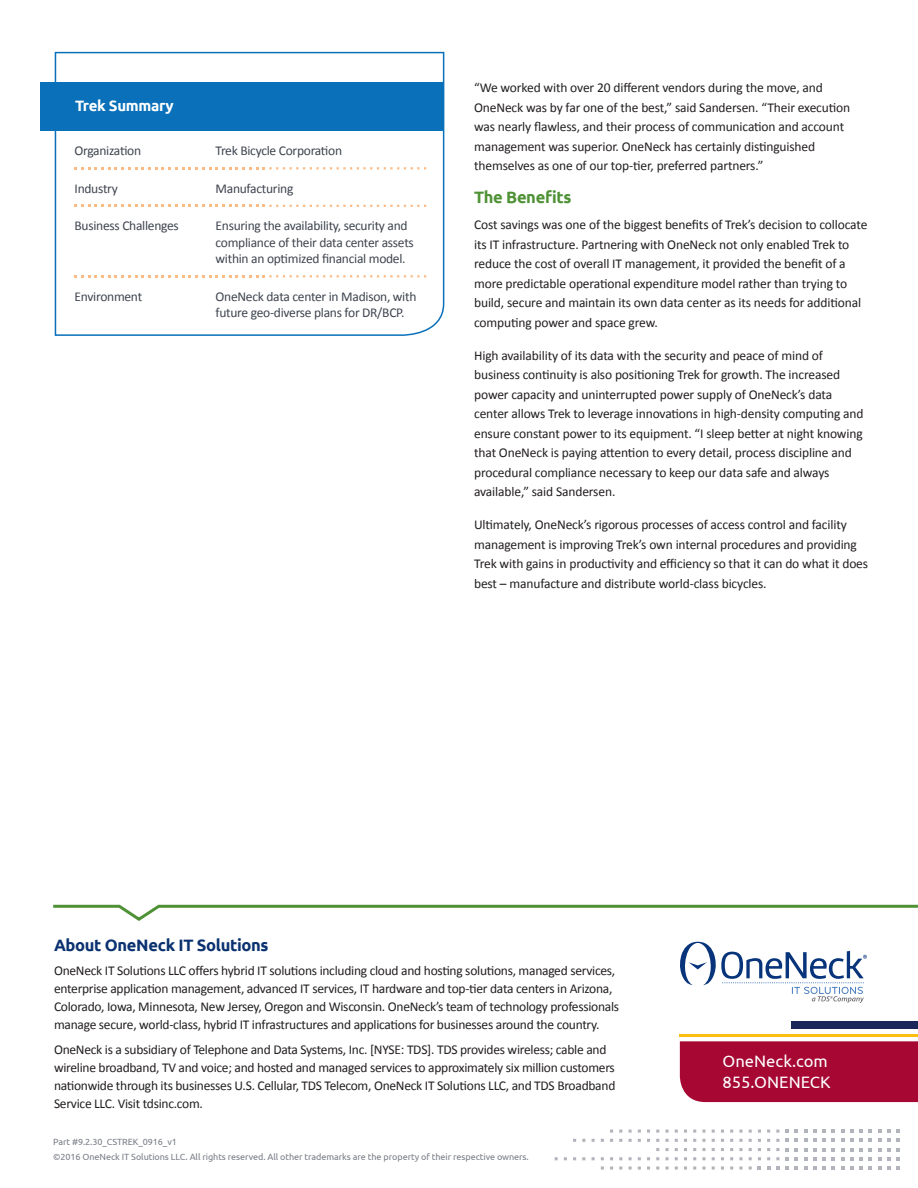
<style>
.page{position:relative;width:918px;height:1188px;background:#fff}
.page>*{position:absolute;margin:0;border:0;box-sizing:border-box;transform-origin:0 0}
.t1{font:700 16.5px "Ubuntu";letter-spacing:-.02em;color:#0b3270}
.t2{font:16.5px/21px "Ubuntu";color:#fff}
.t3{font:700 16.5px "Ubuntu";letter-spacing:-.02em;color:#4f9236}
.t4{font:700 15px "Ubuntu";letter-spacing:-.02em;color:#fff}
.t5{font:13.5px/19.5px "Calibri";letter-spacing:-.01em;color:#231f20}
.t6{font:13.5px/16.5px "Calibri";letter-spacing:-.02em;color:#3e444f}
.t7{font:9px/15px "Ubuntu";letter-spacing:-.01em;color:#787d86}
</style>
<div class="page">
<div style="left:680px;top:1041px;width:238px;height:61px;background:#a60733"></div>
<svg style="left:680px;top:942px;width:107px;height:43px"></svg>
<svg style="left:787px;top:951px;width:80px;height:52px"></svg>
<svg style="left:54px;top:51px;width:391px;height:285px"></svg>
<div style="left:40px;top:82px;width:404px;height:49px;background:#0970b9"></div>
<div style="left:792px;top:1022px;width:126px;height:7px;background:#1b2659"></div>
<hr style="left:680px;top:1034px;width:238px;height:3px;background:#fdbe12">
<svg style="left:702px;top:1139px;width:4px;height:3px"></svg>
<svg style="left:665px;top:1139px;width:4px;height:3px"></svg>
<svg style="left:702px;top:1130px;width:4px;height:3px"></svg>
<svg style="left:665px;top:1130px;width:4px;height:3px"></svg>
<svg style="left:702px;top:1148px;width:4px;height:3px"></svg>
<svg style="left:665px;top:1148px;width:4px;height:3px"></svg>
<svg style="left:702px;top:1157px;width:4px;height:3px"></svg>
<svg style="left:665px;top:1157px;width:4px;height:3px"></svg>
<svg style="left:702px;top:1167px;width:4px;height:3px"></svg>
<svg style="left:665px;top:1167px;width:4px;height:3px"></svg>
<svg style="left:896px;top:1148px;width:4px;height:3px"></svg>
<svg style="left:896px;top:1157px;width:4px;height:3px"></svg>
<svg style="left:896px;top:1167px;width:4px;height:3px"></svg>
<svg style="left:896px;top:1139px;width:4px;height:3px"></svg>
<svg style="left:896px;top:1130px;width:4px;height:3px"></svg>
<svg style="left:53px;top:904px;width:865px;height:17px"></svg>
<p class="t4" style="left:75px;top:97px;width:100px">Trek Summary</p>
<p class="t6" style="left:75px;top:143px;width:68px">Organization</p>
<p class="t6" style="left:216px;top:143px;width:128px">Trek Bicycle Corporation</p>
<p class="t6" style="left:75px;top:180px;width:45px">Industry</p>
<p class="t6" style="left:216px;top:180px;width:79px">Manufacturing</p>
<p class="t6" style="left:75px;top:218px;width:106px">Business Challenges</p>
<p class="t6" style="left:216px;top:218px;width:200px">Ensuring the availability, security and compliance of their data center assets within an optimized financial model.</p>
<p class="t6" style="left:75px;top:288px;width:69px">Environment</p>
<p class="t6" style="left:216px;top:288px;width:202px">OneNeck data center in Madison, with future geo-diverse plans for DR/BCP.</p>
<p class="t5" style="left:474px;top:78px;width:378px">“We worked with over 20 different vendors during the move, and OneNeck was by far one of the best,” said Sandersen. “Their execution was nearly flawless, and their process of communication and account management was superior. OneNeck has certainly distinguished themselves as one of our top-tier, preferred partners.”</p>
<p class="t3" style="left:474px;top:187px;width:99px">The Benefits</p>
<p class="t5" style="left:474px;top:215px;width:395px">Cost savings was one of the biggest benefits of Trek’s decision to collocate its IT infrastructure. Partnering with OneNeck not only enabled Trek to reduce the cost of overall IT management, it provided the benefit of a more predictable operational expenditure model rather than trying to build, secure and maintain its own data center as its needs for additional computing power and space grew.</p>
<p class="t5" style="left:474px;top:346px;width:391px">High availability of its data with the security and peace of mind of business continuity is also positioning Trek for growth. The increased power capacity and uninterrupted power supply of OneNeck’s data center allows Trek to leverage innovations in high-density computing and ensure constant power to its equipment. “I sleep better at night knowing that OneNeck is paying attention to every detail, process discipline and procedural compliance necessary to keep our data safe and always available,” said Sandersen.</p>
<p class="t5" style="left:474px;top:515px;width:396px">Ultimately, OneNeck’s rigorous processes of access control and facility management is improving Trek’s own internal procedures and providing Trek with gains in productivity and efficiency so that it can do what it does best – manufacture and distribute world-class bicycles.</p>
<p class="t1" style="left:54px;top:935px;width:216px">About OneNeck IT Solutions</p>
<p class="t5" style="left:54px;top:962px;width:567px;line-height:18px">OneNeck IT Solutions LLC offers hybrid IT solutions including cloud and hosting solutions, managed services, enterprise application management, advanced IT services, IT hardware and top-tier data centers in Arizona, Colorado, Iowa, Minnesota, New Jersey, Oregon and Wisconsin. OneNeck’s team of technology professionals manage secure, world-class, hybrid IT infrastructures and applications for businesses around the country.</p>
<p class="t5" style="left:54px;top:1041px;width:563px;line-height:18px">OneNeck is a subsidiary of Telephone and Data Systems, Inc. [NYSE: TDS]. TDS provides wireless; cable and wireline broadband, TV and voice; and hosted and managed services to approximately six million customers nationwide through its businesses U.S. Cellular, TDS Telecom, OneNeck IT Solutions LLC, and TDS Broadband Service LLC. Visit tdsinc.com.</p>
<p class="t7" style="left:53px;top:1134px;width:477px">Part #9.2.30_CSTREK_0916_v1<br>©2016 OneNeck IT Solutions LLC. All rights reserved. All other trademarks are the property of their respective owners.</p>
<p class="t2" style="left:723px;top:1050px;width:110px">OneNeck.com<br>855.ONENECK</p>
</div>
